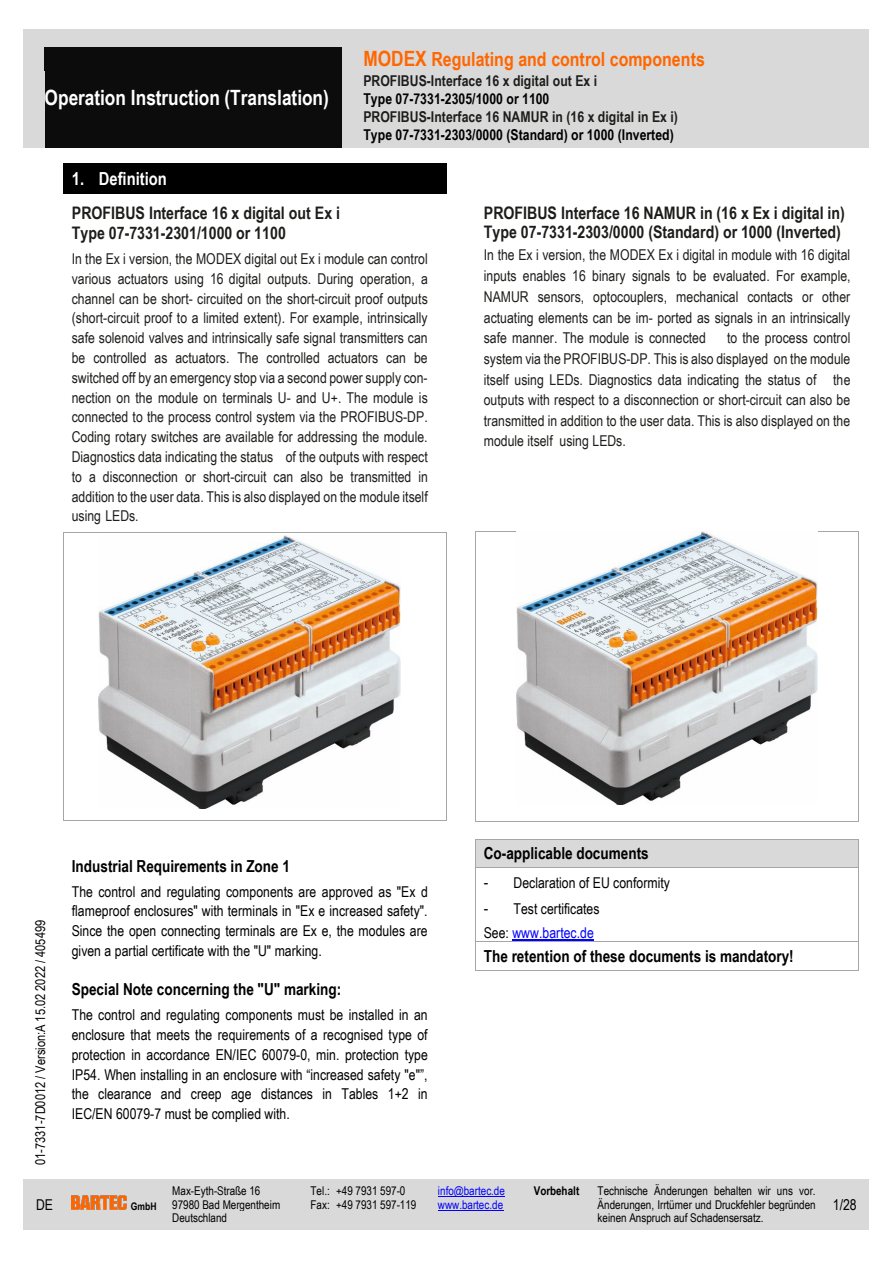
<style>
.page{position:relative;width:893px;height:1263px;background:#fff}
.page>*{position:absolute;margin:0;border:0;box-sizing:border-box;transform-origin:0 0}
.t1{font:700 21px "Arial Narrow";color:#fff}
.t2{font:700 19.5px "Arial Narrow";color:#f60}
.t3{font:700 18px "Arial Narrow";color:#fff}
.t4{font:700 17.25px "Arial Narrow";color:#1d1d1b}
.t5{font:700 16.5px "Arial Narrow";color:#000}
.t6{font:15px/19.8px "Arial Narrow";color:#1d1d1b;text-align:justify}
.t7{font:15px/19.8px "Arial Narrow";color:#000;text-align:justify}
.t8{font:700 15px "Arial Narrow";color:#1d1d1b}
.t9{font:700 15px "Arial Narrow";color:#000}
.t10{font:15px "Arial Narrow";color:#00f}
.t11{font:13.5px "Arial Narrow";letter-spacing:-.005em;color:#000}
.t12{font:12px/13.8px "Arial Narrow";letter-spacing:-.005em;color:#000}
.t13{font:12px/13.6px "Arial Narrow";letter-spacing:-.005em;color:#00f}
.t14{font:700 12px "Arial Narrow";color:#000}
.t15{font:700 10.5px "Arial Narrow";color:#000}
.s1{font-size:21px}
.s2{font-size:16.5px}
.s3{color:#000}
</style>
<div class="page">
<div style="left:23px;top:30px;width:21px;height:17px;background:#d9d9d9"></div>
<div style="left:45px;top:30px;width:297px;height:17px;background:#d9d9d9"></div>
<div style="left:342px;top:30px;width:21px;height:17px;background:#d9d9d9"></div>
<div style="left:363px;top:30px;width:506px;height:17px;background:#d9d9d9"></div>
<div style="left:23px;top:47px;width:21px;height:24px;background:#d9d9d9"></div>
<div style="left:45px;top:47px;width:297px;height:101px;background:#0c0c0c"></div>
<div style="left:342px;top:47px;width:21px;height:24px;background:#d9d9d9"></div>
<div style="left:363px;top:47px;width:506px;height:24px;background:#d9d9d9"></div>
<div style="left:23px;top:71px;width:21px;height:77px;background:#d9d9d9"></div>
<div style="left:342px;top:71px;width:21px;height:77px;background:#d9d9d9"></div>
<div style="left:363px;top:71px;width:506px;height:18px;background:#d9d9d9"></div>
<div style="left:363px;top:89px;width:506px;height:18px;background:#d9d9d9"></div>
<div style="left:363px;top:107px;width:506px;height:18px;background:#d9d9d9"></div>
<div style="left:363px;top:125px;width:506px;height:23px;background:#d9d9d9"></div>
<div style="left:23px;top:1179px;width:43px;height:51px;background:#d9d9d9"></div>
<div style="left:66px;top:1179px;width:106px;height:51px;background:#d9d9d9"></div>
<div style="left:172px;top:1179px;width:138px;height:19px;background:#d9d9d9"></div>
<div style="left:172px;top:1198px;width:138px;height:13px;background:#d9d9d9"></div>
<div style="left:172px;top:1211px;width:138px;height:19px;background:#d9d9d9"></div>
<div style="left:310px;top:1179px;width:128px;height:51px;background:#d9d9d9"></div>
<div style="left:438px;top:1179px;width:96px;height:51px;background:#d9d9d9"></div>
<hr style="left:438px;top:1196px;width:67px;height:1px;background:#00f">
<hr style="left:438px;top:1210px;width:65px;height:1px;background:#00f">
<div style="left:534px;top:1179px;width:64px;height:51px;background:#d9d9d9"></div>
<div style="left:598px;top:1179px;width:223px;height:19px;background:#d9d9d9"></div>
<div style="left:598px;top:1198px;width:223px;height:13px;background:#d9d9d9"></div>
<div style="left:598px;top:1211px;width:223px;height:19px;background:#d9d9d9"></div>
<div style="left:821px;top:1179px;width:48px;height:51px;background:#d9d9d9"></div>
<img style="left:72px;top:1195px;width:54px;height:15px">
<div style="left:64px;top:164px;width:382px;height:30px;background:#000"></div>
<hr style="left:64px;top:163px;width:382px;height:1px;background:#000">
<hr style="left:63px;top:164px;width:1px;height:30px;background:#000">
<hr style="left:446px;top:164px;width:1px;height:30px;background:#000">
<hr style="left:65px;top:194px;width:381px;height:1px;background:#000">
<hr style="left:65px;top:532px;width:381px;height:1px;background:#a6a6a6">
<hr style="left:63px;top:533px;width:1px;height:287px;background:#a6a6a6">
<hr style="left:446px;top:533px;width:1px;height:287px;background:#a6a6a6">
<hr style="left:65px;top:820px;width:381px;height:1px;background:#a6a6a6">
<hr style="left:477px;top:531px;width:381px;height:1px;background:#a6a6a6">
<hr style="left:475px;top:532px;width:1px;height:289px;background:#a6a6a6">
<hr style="left:858px;top:532px;width:1px;height:289px;background:#a6a6a6">
<hr style="left:477px;top:821px;width:381px;height:1px;background:#a6a6a6">
<div style="left:476px;top:840px;width:382px;height:27px;background:#d9d9d9"></div>
<hr style="left:477px;top:839px;width:381px;height:1px;background:#a6a6a6">
<hr style="left:512px;top:939px;width:82px;height:1px;background:#00f">
<svg style="left:475px;top:839px;width:2px;height:29px"></svg>
<hr style="left:476px;top:867px;width:382px;height:1px;background:#a6a6a6">
<svg style="left:858px;top:839px;width:1px;height:29px"></svg>
<hr style="left:475px;top:868px;width:1px;height:73px;background:#a6a6a6">
<hr style="left:858px;top:868px;width:1px;height:73px;background:#a6a6a6">
<hr style="left:476px;top:941px;width:382px;height:1px;background:#a6a6a6">
<svg style="left:475px;top:941px;width:1px;height:30px"></svg>
<hr style="left:476px;top:970px;width:382px;height:1px;background:#a6a6a6">
<svg style="left:858px;top:941px;width:1px;height:30px"></svg>
<img style="left:99px;top:536px;width:301px;height:273px">
<img style="left:516px;top:532px;width:302px;height:273px">
<h1 class="t1" style="left:45px;top:81px;width:286px">Operation Instruction (Translation)</h1>
<h2 class="t2" style="left:363px;top:45px;width:343px"><span class="s1">MODEX</span> Regulating and control components</h2>
<p class="t8" style="left:363px;top:69px;width:235px">PROFIBUS-Interface 16 x digital out Ex i</p>
<p class="t9" style="left:363px;top:87px;width:187px">Type 07-7331-2305/1000 or 1100</p>
<p class="t8" style="left:363px;top:105px;width:316px">PROFIBUS-Interface 16 NAMUR in (16 x digital in Ex i)</p>
<p class="t9" style="left:363px;top:123px;width:312px">Type 07-7331-2303/0000 (Standard) or 1000 (Inverted)</p>
<p class="t3" style="left:72px;top:165px;width:97px">1. Definition</p>
<p class="t4" style="left:72px;top:200px;width:270px">PROFIBUS Interface 16 x digital out Ex i</p>
<p class="t4" style="left:72px;top:220px;width:216px">Type 07-7331-2301/1000 or 1100</p>
<p class="t6" style="left:72px;top:248px;width:358px">In the Ex i version, the MODEX digital out Ex i module can control various actuators using 16 digital outputs. During operation, a channel can be short- circuited on the short-circuit proof outputs (short-circuit proof to a limited extent). For example, intrinsically safe solenoid valves and intrinsically safe signal transmitters can be controlled as actuators. The controlled actuators can be switched off by an emergency stop via a second power supply con&shy;nection on the module on terminals U- and U+. The module is connected to the process control system via the PROFIBUS-DP.<br>Coding rotary switches are available for addressing the module.<br>Diagnostics data indicating the status of the outputs with respect to a disconnection or short-circuit can also be transmitted in addition to the user data. This is also displayed on the module itself using LEDs.</p>
<p class="t4" style="left:484px;top:199px;width:362px">PROFIBUS Interface 16 NAMUR in (16 x Ex i digital in)</p>
<p class="t4" style="left:484px;top:219px;width:359px">Type 07-7331-2303/0000 (Standard) or 1000 (Inverted)</p>
<p class="t6" style="left:484px;top:244px;width:368px;line-height:20.7px">In the Ex i version, the MODEX Ex i digital in module with 16 digital inputs enables 16 binary signals to be evaluated. For example, NAMUR sensors, optocouplers, mechanical contacts or other actuating elements can be im- ported as signals in an intrinsically safe manner. The module is connected</p>
<p class="t6" style="left:484px;top:327px;width:368px;line-height:20.7px;text-indent:243px">to the process control system via the PROFIBUS-DP. This is also displayed on the module itself using LEDs. Diagnostics data indicating the status of the outputs with respect to a disconnection or short-circuit can also be transmitted in addition to the user data. This is also displayed on the module itself using LEDs.</p>
<p class="t11" style="left:31px;top:1165px;width:246px;rotate:-90deg">01-7331-7D0012 / Version:A 15.02 2022 / 405499</p>
<p class="t5" style="left:72px;top:853px;width:220px">Industrial Requirements in Zone 1</p>
<p class="t7" style="left:72px;top:881px;width:358px">The control and regulating components are approved as "Ex d flameproof enclosures" with terminals in "Ex e increased safety".<br>Since the open connecting terminals are Ex e, the modules are given a partial certificate with the "U" marking.</p>
<p class="t5" style="left:72px;top:977px;width:271px">Special Note concerning the "U" marking:</p>
<p class="t7" style="left:72px;top:1004px;width:358px">The control and regulating components must be installed in an enclosure that meets the requirements of a recognised type of protection in accordance EN/IEC 60079-0, min. protection type IP54. When installing in an enclosure with “increased safety "e"”, the clearance and creep age distances in Tables 1+2 in IEC/EN 60079-7 must be complied with.</p>
<p class="t5" style="left:484px;top:841px;width:166px">Co-applicable documents</p>
<p class="t7" style="left:484px;top:872px;width:188px"><span class="s2">-</span> Declaration of EU conformity</p>
<p class="t7" style="left:484px;top:898px;width:117px"><span class="s2">-</span> Test certificates</p>
<p class="t10" style="left:484px;top:922px;width:111px"><span class="s3">See:</span> www.bartec.de</p>
<p class="t5" style="left:484px;top:943px;width:311px">The retention of these documents is mandatory!</p>
<p class="t7" style="left:36px;top:1194px;width:18px">DE</p>
<p class="t15" style="left:131px;top:1198px;width:27px">GmbH</p>
<p class="t12" style="left:172px;top:1183px;width:109px">Max-Eyth-Straße 16<br>97980 Bad Mergentheim<br>Deutschland</p>
<p class="t12" style="left:310px;top:1183px;width:107px">Tel.: +49 7931 597-0<br>Fax: +49 7931 597-119</p>
<p class="t13" style="left:438px;top:1183px;width:69px">info@bartec.de www.bartec.de</p>
<p class="t14" style="left:534px;top:1182px;width:47px">Vorbehalt</p>
<p class="t12" style="left:598px;top:1183px;width:220px;text-align:justify">Technische Änderungen behalten wir uns vor.<br>Änderungen, Irrtümer und Druckfehler begründen keinen Anspruch auf Schadensersatz.</p>
<p class="t7" style="left:833px;top:1194px;width:25px">1/28</p>
</div>
